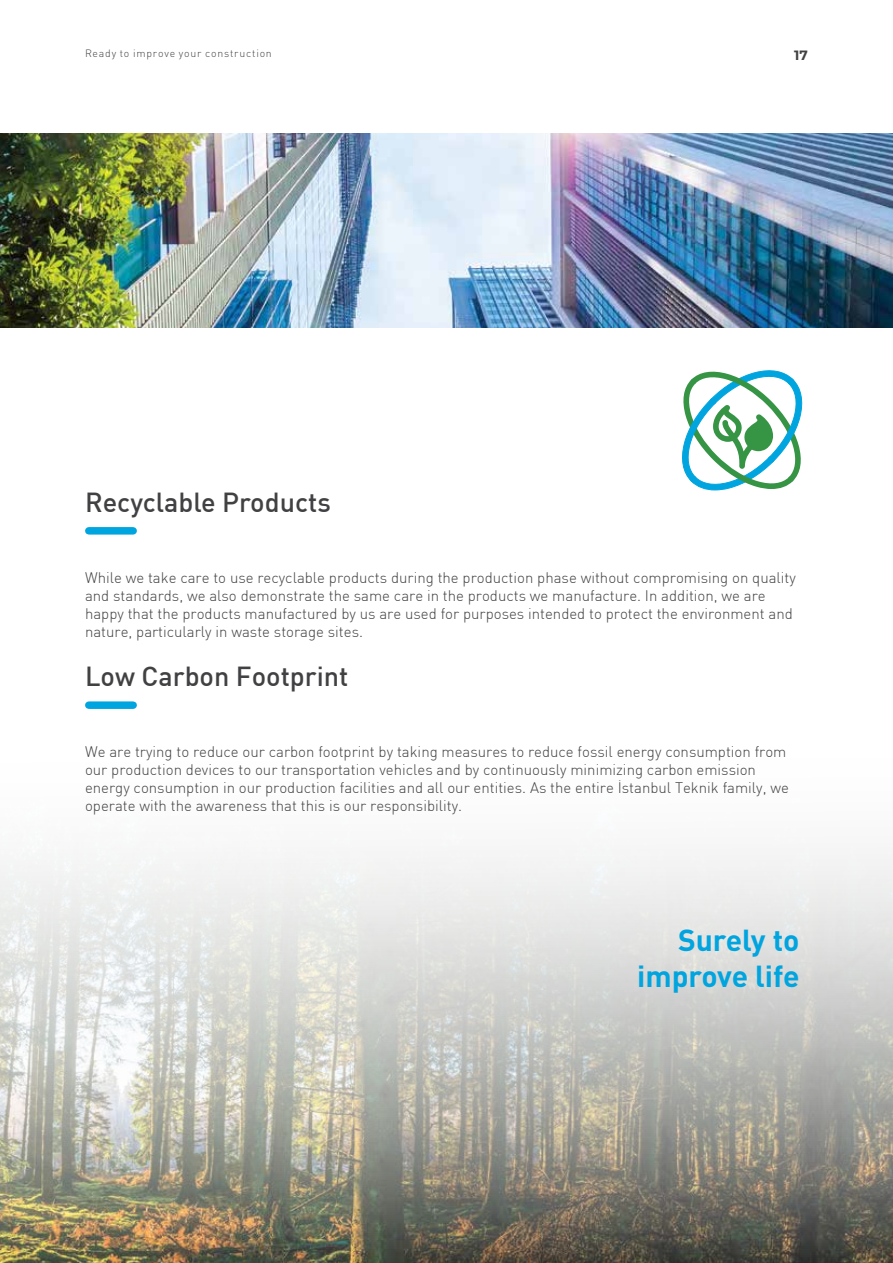
<style>
.page{position:relative;width:893px;height:1263px;background:#fff}
.page>*{position:absolute;margin:0;border:0;box-sizing:border-box;transform-origin:0 0}
.t1{font:700 30px/36px "DIN Pro";color:#00a4df;text-align:right}
.t2{font:500 27px "DIN Pro";color:#414042}
.t3{font:300 15px/18.3px "DIN Pro";color:#414042}
.t4{font:700 13.5px "Montserrat";color:#414042}
.t5{font:300 10.5px "DIN Pro";letter-spacing:.075em;color:#414042}
</style>
<div class="page">
<img style="left:0;top:854px;width:893px;height:409px">
<div style="left:89px;top:527px;width:44px;height:8px;background:#00a4df"></div>
<div style="left:89px;top:701px;width:44px;height:8px;background:#00a4df"></div>
<img style="left:0;top:133px;width:893px;height:195px">
<svg style="left:682px;top:370px;width:121px;height:120px"></svg>
<p class="t5" style="left:85px;top:46px;width:188px">Ready to improve your construction</p>
<p class="t4" style="left:794px;top:45px;width:15px">17</p>
<h2 class="t2" style="left:85px;top:485px;width:247px">Recyclable Products</h2>
<p class="t3" style="left:85px;top:568px;width:712px">While we take care to use recyclable products during the production phase without compromising on quality and standards, we also demonstrate the same care in the products we manufacture. In addition, we are happy that the products manufactured by us are used for purposes intended to protect the environment and nature, particularly in waste storage sites.</p>
<h2 class="t2" style="left:85px;top:659px;width:265px">Low Carbon Footprint</h2>
<p class="t3" style="left:85px;top:742px;width:705px">We are trying to reduce our carbon footprint by taking measures to reduce fossil energy consumption from our production devices to our transportation vehicles and by continuously minimizing carbon emission energy consumption in our production facilities and all our entities. As the entire İstanbul Teknik family, we operate with the awareness that this is our responsibility.</p>
<h1 class="t1" style="left:637px;top:921px;width:164px">Surely to improve life</h1>
</div>
